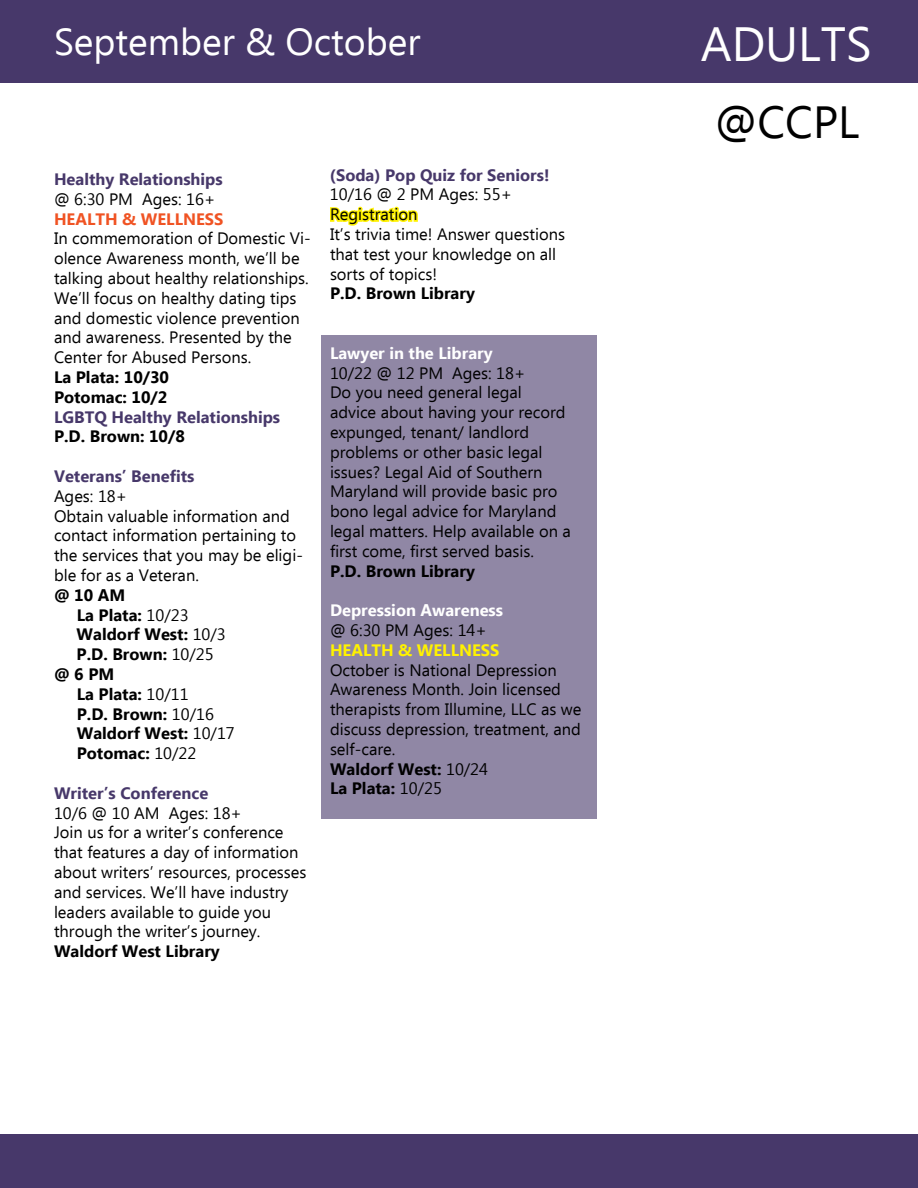
<style>
.page{position:relative;width:918px;height:1188px;background:#fff}
.page>*{position:absolute;margin:0;border:0;box-sizing:border-box;transform-origin:0 0}
.t1{font:48px "Ebrima";color:#fff}
.t2{font:45px "Ebrima";color:#000}
.t3{font:37.5px "Ebrima";color:#fff}
.t4{font:16.5px/19.8px "Ebrima";color:#000}
.t5{font:700 16.5px/19.8px "Ebrima";color:#000}
.t6{font:700 16.5px "Ebrima";color:#47386a}
.t7{font:700 16.5px "Ebrima";color:#fff}
.t8{font:700 16.5px "Ebrima";color:#f05323}
.t9{font:700 16.5px "Ebrima";color:#fff200}
.s1{font-weight:400}
.s2{font-weight:700}
</style>
<div class="page">
<div style="left:0;top:0;width:918px;height:82px;background:#47386a"></div>
<div style="left:321px;top:335px;width:276px;height:484px;background:#9087a5"></div>
<div style="left:0;top:1134px;width:918px;height:54px;background:#47386a"></div>
<svg style="left:330px;top:206px;width:88px;height:20px"></svg>
<h3 class="t3" style="left:54px;top:15px;width:368px">September &amp; October</h3>
<h1 class="t1" style="left:701px;top:10px;width:172px">ADULTS</h1>
<p class="t6" style="left:54px;top:167px;width:170px">Healthy Relationships</p>
<p class="t4" style="left:54px;top:190px;width:163px">@ 6:30 PM Ages: 16+</p>
<p class="t8" style="left:54px;top:206px;width:171px">HEALTH &amp; WELLNESS</p>
<p class="t4" style="left:54px;top:230px;width:258px">In commemoration of Domestic Vi&shy;olence Awareness month, we’ll be talking about healthy relationships.<br>We’ll focus on healthy dating tips and domestic violence prevention and awareness. Presented by the Center for Abused Persons.</p>
<p class="t5" style="left:54px;top:368px;width:117px">La Plata: 10/30<br>Potomac: 10/2</p>
<p class="t6" style="left:54px;top:404px;width:228px">LGBTQ Healthy Relationships</p>
<p class="t5" style="left:54px;top:428px;width:132px">P.D. Brown: 10/8</p>
<p class="t6" style="left:54px;top:464px;width:142px">Veterans’ Benefits</p>
<p class="t4" style="left:54px;top:487px;width:250px">Ages: 18+<br>Obtain valuable information and contact information pertaining to the services that you may be eligi&shy;ble for as a Veteran.</p>
<p class="t5" style="left:54px;top:586px;width:73px">@ 10 AM</p>
<p class="t5" style="left:77px;top:606px;width:113px">La Plata: <span class="s1">10/23</span></p>
<p class="t5" style="left:77px;top:626px;width:151px">Waldorf West: <span class="s1">10/3</span></p>
<p class="t5" style="left:77px;top:645px;width:139px">P.D. Brown: <span class="s1">10/25</span></p>
<p class="t5" style="left:54px;top:665px;width:62px">@ 6 PM</p>
<p class="t5" style="left:77px;top:685px;width:113px">La Plata: <span class="s1">10/11</span></p>
<p class="t5" style="left:77px;top:705px;width:139px">P.D. Brown: <span class="s1">10/16</span></p>
<p class="t5" style="left:77px;top:725px;width:160px">Waldorf West: <span class="s1">10/17</span></p>
<p class="t5" style="left:77px;top:744px;width:121px">Potomac: <span class="s1">10/22</span></p>
<p class="t6" style="left:54px;top:781px;width:156px">Writer’s Conference</p>
<p class="t4" style="left:54px;top:804px;width:254px">10/6 @ 10 AM Ages: 18+<br>Join us for a writer’s conference that features a day of information about writers’ resources, processes and services. We’ll have industry leaders available to guide you through the writer’s journey.</p>
<p class="t5" style="left:54px;top:942px;width:167px">Waldorf West Library</p>
<p class="t6" style="left:330px;top:163px;width:221px">(Soda) Pop Quiz for Seniors!</p>
<p class="t4" style="left:330px;top:186px;width:237px">10/16 @ 2 PM Ages: 55+<br>Registration<br>It’s trivia time! Answer questions that test your knowledge on all sorts of topics!</p>
<p class="t5" style="left:330px;top:285px;width:146px">P.D. Brown Library</p>
<p class="t7" style="left:330px;top:341px;width:164px">Lawyer in the Library</p>
<p class="t4" style="left:330px;top:364px;width:242px">10/22 @ 12 PM Ages: 18+<br>Do you need general legal advice about having your record expunged, tenant/ landlord problems or other basic legal issues? Legal Aid of Southern<br>Maryland will provide basic pro bono legal advice for Maryland legal matters. Help available on a first come, first served basis.</p>
<p class="t5" style="left:330px;top:562px;width:146px">P.D. Brown Library</p>
<p class="t7" style="left:330px;top:598px;width:175px">Depression Awareness</p>
<p class="t4" style="left:330px;top:621px;width:158px">@ 6:30 PM Ages: 14+</p>
<p class="t9" style="left:330px;top:638px;width:171px">HEALTH &amp; WELLNESS</p>
<p class="t4" style="left:330px;top:661px;width:253px">October is National Depression<br>Awareness Month. Join licensed therapists from Illumine, LLC as we discuss depression, treatment, and self-care.<br><span class="s2">Waldorf West:</span> 10/24<br><span class="s2">La Plata:</span> 10/25</p>
<h2 class="t2" style="left:714px;top:90px;width:147px">@CCPL</h2>
</div>
